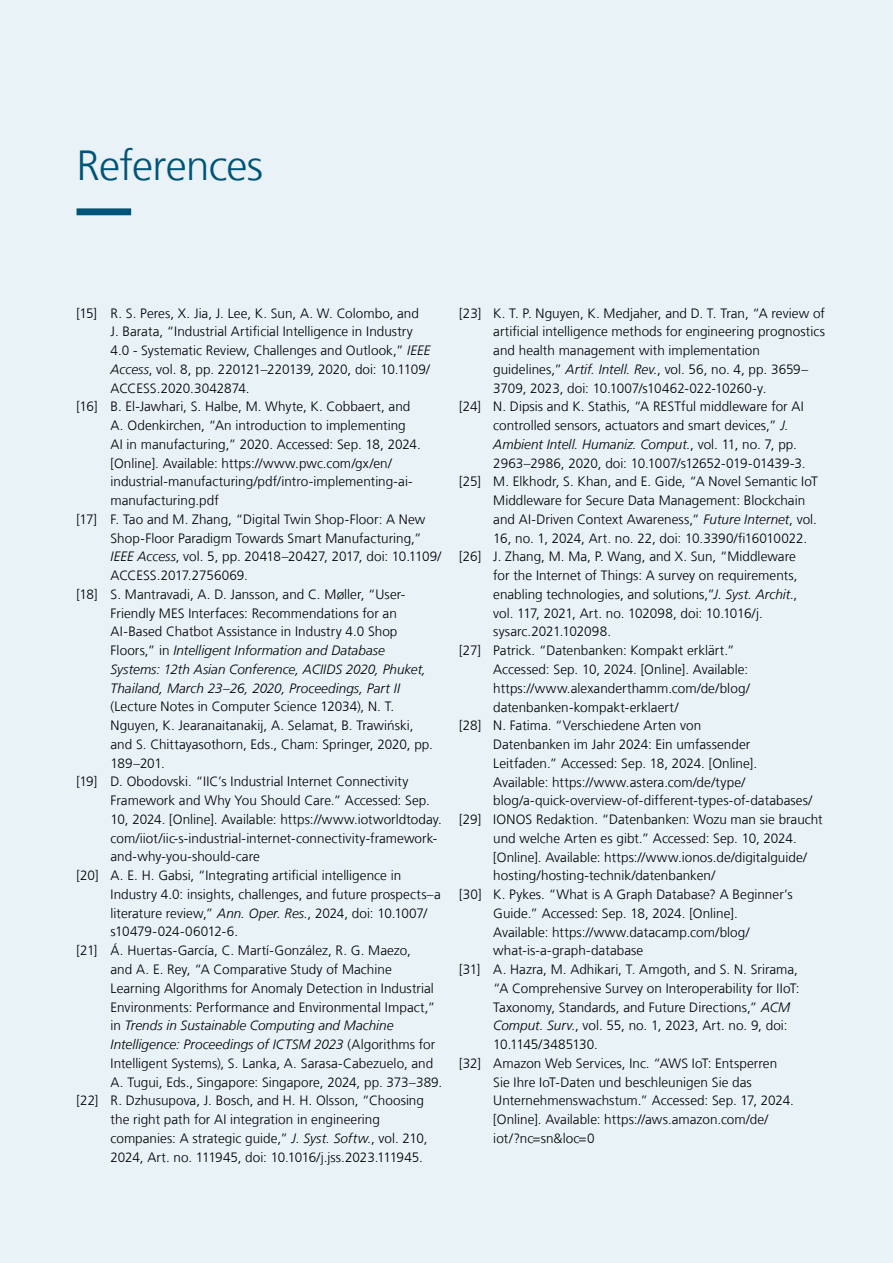
<style>
.page{position:relative;width:893px;height:1263px;background:#e9f2f7}
.page>*{position:absolute;margin:0;border:0;box-sizing:border-box;transform-origin:0 0}
.t1{font:300 42px "Frutiger LT Com";letter-spacing:-.015em;color:#005478}
.t2{font:300 13.5px "Frutiger LT Com";color:#000}
.t3{font:italic 300 13.5px "Frutiger LT Com";color:#000}
.t4{font:300 13.5px "Frutiger LT Com";letter-spacing:-.025em;color:#000}
.s1{font-style:italic}
.s2{font-style:normal}
</style>
<div class="page">
<svg style="left:77px;top:208px;width:55px;height:7px"></svg>
<h1 class="t1" style="left:77px;top:141px;width:188px">References</h1>
<p class="t2" style="left:77px;top:305px;width:344px">[15] R. S. Peres, X. Jia, J. Lee, K. Sun, A. W. Colombo, and</p>
<p class="t2" style="left:111px;top:324px;width:304px">J. Barata, “Industrial Artificial Intelligence in Industry</p>
<p class="t2" style="left:111px;top:343px;width:321px">4.0 - Systematic Review, Challenges and Outlook,” <span class="s1">IEEE</span></p>
<p class="t2" style="left:111px;top:361px;width:321px"><span class="s1">Access</span>, vol. 8, pp. 220121–220139, 2020, doi: 10.1109/</p>
<p class="t2" style="left:111px;top:380px;width:141px">ACCESS.2020.3042874.</p>
<p class="t2" style="left:77px;top:399px;width:335px">[16] B. El-Jawhari, S. Halbe, M. Whyte, K. Cobbaert, and</p>
<p class="t2" style="left:111px;top:418px;width:297px">A. Odenkirchen, “An introduction to implementing</p>
<p class="t2" style="left:111px;top:436px;width:312px">AI in manufacturing,” 2020. Accessed: Sep. 18, 2024.</p>
<p class="t2" style="left:111px;top:455px;width:283px">[Online]. Available: https://www.pwc.com/gx/en/</p>
<p class="t2" style="left:111px;top:474px;width:304px">industrial-manufacturing/pdf/intro-implementing-ai-</p>
<p class="t2" style="left:111px;top:493px;width:110px">manufacturing.pdf</p>
<p class="t2" style="left:77px;top:511px;width:350px">[17] F. Tao and M. Zhang, “Digital Twin Shop-Floor: A New</p>
<p class="t2" style="left:111px;top:530px;width:313px">Shop-Floor Paradigm Towards Smart Manufacturing,”</p>
<p class="t2" style="left:111px;top:549px;width:332px"><span class="s1">IEEE Access</span>, vol. 5, pp. 20418–20427, 2017, doi: 10.1109/</p>
<p class="t2" style="left:111px;top:568px;width:139px">ACCESS.2017.2756069.</p>
<p class="t2" style="left:77px;top:586px;width:330px">[18] S. Mantravadi, A. D. Jansson, and C. Møller, “User-</p>
<p class="t2" style="left:111px;top:605px;width:288px">Friendly MES Interfaces: Recommendations for an</p>
<p class="t2" style="left:111px;top:624px;width:288px">AI-Based Chatbot Assistance in Industry 4.0 Shop</p>
<p class="t3" style="left:111px;top:642px;width:276px"><span class="s2">Floors,” in</span> Intelligent Information and Database</p>
<p class="t3" style="left:111px;top:661px;width:317px">Systems: 12th Asian Conference, ACIIDS 2020, Phuket,</p>
<p class="t3" style="left:111px;top:680px;width:291px">Thailand, March 23–26, 2020, Proceedings, Part II</p>
<p class="t2" style="left:111px;top:699px;width:285px">(Lecture Notes in Computer Science 12034), N. T.</p>
<p class="t2" style="left:111px;top:718px;width:304px">Nguyen, K. Jearanaitanakij, A. Selamat, B. Trawiński,</p>
<p class="t2" style="left:111px;top:736px;width:324px">and S. Chittayasothorn, Eds., Cham: Springer, 2020, pp.</p>
<p class="t2" style="left:111px;top:755px;width:56px">189–201.</p>
<p class="t2" style="left:77px;top:774px;width:333px">[19] D. Obodovski. “IIC’s Industrial Internet Connectivity</p>
<p class="t2" style="left:111px;top:793px;width:321px">Framework and Why You Should Care.” Accessed: Sep.</p>
<p class="t2" style="left:111px;top:811px;width:333px">10, 2024. [Online]. Available: https://www.iotworldtoday.</p>
<p class="t2" style="left:111px;top:830px;width:328px">com/iiot/iic-s-industrial-internet-connectivity-framework-</p>
<p class="t2" style="left:111px;top:849px;width:151px">and-why-you-should-care</p>
<p class="t2" style="left:77px;top:868px;width:326px">[20] A. E. H. Gabsi, “Integrating artificial intelligence in</p>
<p class="t2" style="left:111px;top:886px;width:332px">Industry 4.0: insights, challenges, and future prospects–a</p>
<p class="t2" style="left:111px;top:905px;width:318px">literature review,” <span class="s1">Ann. Oper. Res.</span>, 2024, doi: 10.1007/</p>
<p class="t4" style="left:111px;top:924px;width:129px">s10479-024-06012-6.</p>
<p class="t2" style="left:77px;top:943px;width:336px">[21] Á. Huertas-García, C. Martí-González, R. G. Maezo,</p>
<p class="t2" style="left:111px;top:961px;width:283px">and A. E. Rey, “A Comparative Study of Machine</p>
<p class="t2" style="left:111px;top:980px;width:325px">Learning Algorithms for Anomaly Detection in Industrial</p>
<p class="t2" style="left:111px;top:999px;width:326px">Environments: Performance and Environmental Impact,”</p>
<p class="t3" style="left:111px;top:1017px;width:284px"><span class="s2">in</span> Trends in Sustainable Computing and Machine</p>
<p class="t3" style="left:111px;top:1036px;width:326px">Intelligence: Proceedings of ICTSM 2023 <span class="s2">(Algorithms for</span></p>
<p class="t2" style="left:111px;top:1055px;width:324px">Intelligent Systems), S. Lanka, A. Sarasa-Cabezuelo, and</p>
<p class="t2" style="left:111px;top:1074px;width:333px">A. Tugui, Eds., Singapore: Singapore, 2024, pp. 373–389.</p>
<p class="t2" style="left:77px;top:1093px;width:349px">[22] R. Dzhusupova, J. Bosch, and H. H. Olsson, “Choosing</p>
<p class="t2" style="left:111px;top:1111px;width:271px">the right path for AI integration in engineering</p>
<p class="t2" style="left:111px;top:1130px;width:319px">companies: A strategic guide,” <span class="s1">J. Syst. Softw.</span>, vol. 210,</p>
<p class="t2" style="left:111px;top:1149px;width:314px">2024, Art. no. 111945, doi: 10.1016/j.jss.2023.111945.</p>
<p class="t2" style="left:459px;top:305px;width:367px">[23] K. T. P. Nguyen, K. Medjaher, and D. T. Tran, “A review of</p>
<p class="t2" style="left:493px;top:324px;width:333px">artificial intelligence methods for engineering prognostics</p>
<p class="t2" style="left:493px;top:343px;width:268px">and health management with implementation</p>
<p class="t2" style="left:493px;top:361px;width:317px">guidelines,” <span class="s1">Artif. Intell. Rev.</span>, vol. 56, no. 4, pp. 3659–</p>
<p class="t2" style="left:493px;top:380px;width:275px">3709, 2023, doi: 10.1007/s10462-022-10260-y.</p>
<p class="t2" style="left:459px;top:399px;width:346px">[24] N. Dipsis and K. Stathis, “A RESTful middleware for AI</p>
<p class="t2" style="left:493px;top:418px;width:297px">controlled sensors, actuators and smart devices,” <span class="s1">J.</span></p>
<p class="t3" style="left:493px;top:436px;width:305px">Ambient Intell. Humaniz. Comput.<span class="s2">, vol. 11, no. 7, pp.</span></p>
<p class="t2" style="left:493px;top:455px;width:314px">2963–2986, 2020, doi: 10.1007/s12652-019-01439-3.</p>
<p class="t2" style="left:459px;top:474px;width:360px">[25] M. Elkhodr, S. Khan, and E. Gide, “A Novel Semantic IoT</p>
<p class="t2" style="left:493px;top:493px;width:313px">Middleware for Secure Data Management: Blockchain</p>
<p class="t2" style="left:493px;top:511px;width:325px">and AI-Driven Context Awareness,” <span class="s1">Future Internet</span>, vol.</p>
<p class="t2" style="left:493px;top:530px;width:316px">16, no. 1, 2024, Art. no. 22, doi: 10.3390/fi16010022.</p>
<p class="t2" style="left:459px;top:549px;width:338px">[26] J. Zhang, M. Ma, P. Wang, and X. Sun, “Middleware</p>
<p class="t2" style="left:493px;top:568px;width:306px">for the Internet of Things: A survey on requirements,</p>
<p class="t2" style="left:493px;top:586px;width:306px">enabling technologies, and solutions,”<span class="s1">J. Syst. Archit.</span>,</p>
<p class="t2" style="left:493px;top:605px;width:271px">vol. 117, 2021, Art. no. 102098, doi: 10.1016/j.</p>
<p class="t2" style="left:493px;top:624px;width:119px">sysarc.2021.102098.</p>
<p class="t2" style="left:459px;top:643px;width:277px">[27] Patrick. “Datenbanken: Kompakt erklärt.”</p>
<p class="t2" style="left:493px;top:661px;width:256px">Accessed: Sep. 10, 2024. [Online]. Available:</p>
<p class="t2" style="left:493px;top:680px;width:258px">https://www.alexanderthamm.com/de/blog/</p>
<p class="t2" style="left:493px;top:699px;width:187px">datenbanken-kompakt-erklaert/</p>
<p class="t2" style="left:459px;top:718px;width:243px">[28] N. Fatima. “Verschiedene Arten von</p>
<p class="t2" style="left:493px;top:736px;width:258px">Datenbanken im Jahr 2024: Ein umfassender</p>
<p class="t2" style="left:493px;top:755px;width:265px">Leitfaden.” Accessed: Sep. 18, 2024. [Online].</p>
<p class="t2" style="left:493px;top:774px;width:253px">Available: https://www.astera.com/de/type/</p>
<p class="t2" style="left:493px;top:793px;width:320px">blog/a-quick-overview-of-different-types-of-databases/</p>
<p class="t2" style="left:459px;top:811px;width:365px">[29] IONOS Redaktion. “Datenbanken: Wozu man sie braucht</p>
<p class="t2" style="left:493px;top:830px;width:305px">und welche Arten es gibt.” Accessed: Sep. 10, 2024.</p>
<p class="t2" style="left:493px;top:849px;width:315px">[Online]. Available: https://www.ionos.de/digitalguide/</p>
<p class="t2" style="left:493px;top:868px;width:223px">hosting/hosting-technik/datenbanken/</p>
<p class="t2" style="left:459px;top:886px;width:335px">[30] K. Pykes. “What is A Graph Database? A Beginner’s</p>
<p class="t2" style="left:493px;top:905px;width:246px">Guide.” Accessed: Sep. 18, 2024. [Online].</p>
<p class="t2" style="left:493px;top:924px;width:258px">Available: https://www.datacamp.com/blog/</p>
<p class="t2" style="left:493px;top:943px;width:152px">what-is-a-graph-database</p>
<p class="t2" style="left:459px;top:961px;width:340px">[31] A. Hazra, M. Adhikari, T. Amgoth, and S. N. Srirama,</p>
<p class="t2" style="left:493px;top:980px;width:308px">“A Comprehensive Survey on Interoperability for IIoT:</p>
<p class="t2" style="left:493px;top:999px;width:298px">Taxonomy, Standards, and Future Directions,” <span class="s1">ACM</span></p>
<p class="t2" style="left:493px;top:1018px;width:296px"><span class="s1">Comput. Surv.</span>, vol. 55, no. 1, 2023, Art. no. 9, doi:</p>
<p class="t4" style="left:493px;top:1036px;width:106px">10.1145/3485130.</p>
<p class="t2" style="left:459px;top:1055px;width:319px">[32] Amazon Web Services, Inc. “AWS IoT: Entsperren</p>
<p class="t2" style="left:493px;top:1074px;width:260px">Sie Ihre IoT-Daten und beschleunigen Sie das</p>
<p class="t2" style="left:493px;top:1093px;width:302px">Unternehmenswachstum.” Accessed: Sep. 17, 2024.</p>
<p class="t2" style="left:493px;top:1111px;width:277px">[Online]. Available: https://aws.amazon.com/de/</p>
<p class="t2" style="left:493px;top:1130px;width:103px">iot/?nc=sn&amp;loc=0</p>
</div>
